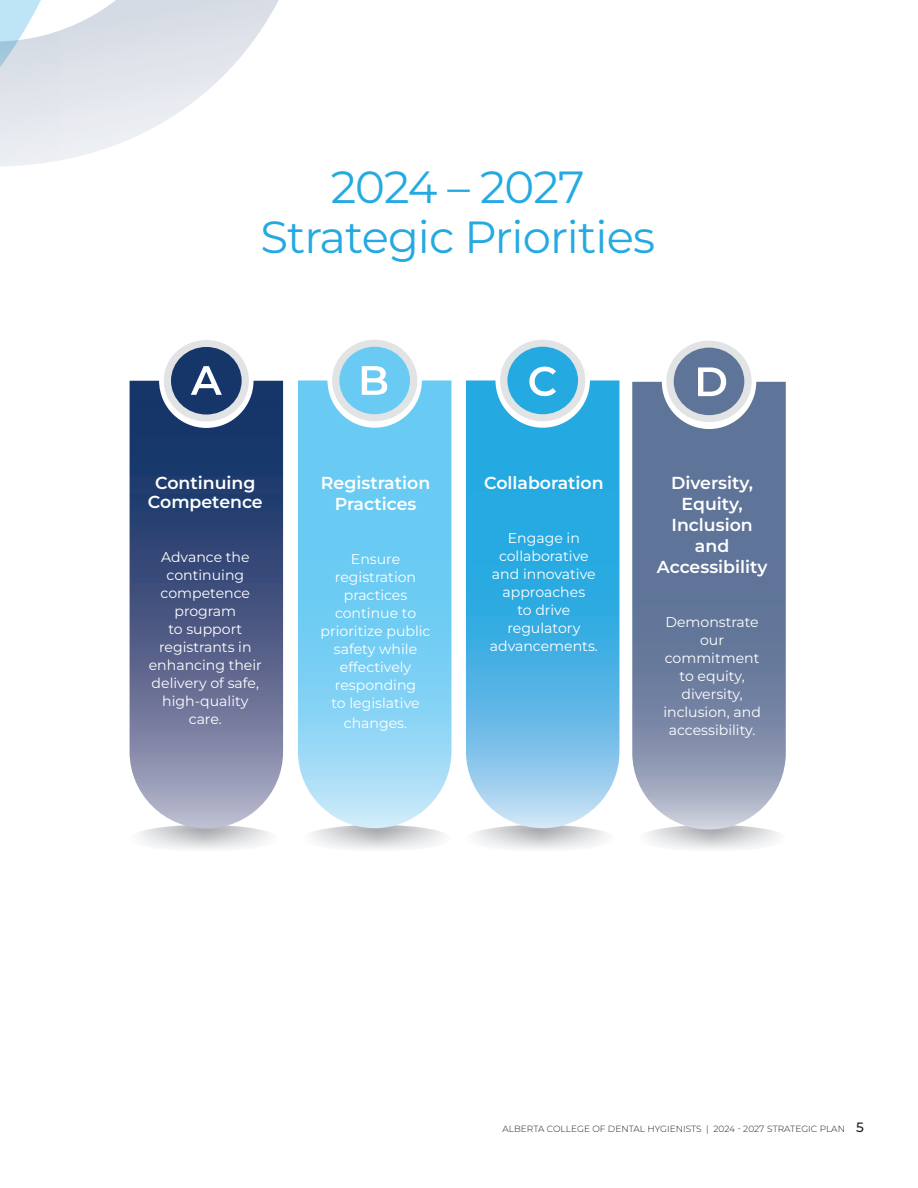
<style>
.page{position:relative;width:918px;height:1188px;background:#fff}
.page>*{position:absolute;margin:0;border:0;box-sizing:border-box;transform-origin:0 0}
.t1{font:45px "Montserrat";letter-spacing:-.02em;color:#24aae1}
.t2{font:600 17.4px/20.9px "Montserrat";color:#fff;text-align:center}
.t3{font:14.1px/18px "Montserrat";color:#fff;text-align:center}
.t4{font:300 9px "Montserrat";color:#231f20}
.s1{font-weight:500;font-size:13.5px}
</style>
<div class="page">
<svg style="left:130px;top:825px;width:148px;height:27px"></svg>
<svg style="left:303px;top:825px;width:148px;height:27px"></svg>
<svg style="left:466px;top:825px;width:149px;height:27px"></svg>
<svg style="left:638px;top:825px;width:148px;height:27px"></svg>
<svg style="left:632px;top:382px;width:154px;height:447px;background:#7586a5"></svg>
<svg style="left:298px;top:380px;width:153px;height:448px;background:#82d2f4"></svg>
<svg style="left:466px;top:380px;width:153px;height:448px;background:#50b6e5"></svg>
<div style="left:164px;top:340px;width:85px;height:81px;background:#e2e3e5;border-radius:50%"></div>
<div style="left:171px;top:347px;width:71px;height:68px;background:#163569;border-radius:50%"></div>
<svg style="left:197px;top:366px;width:19px;height:15px"></svg>
<div style="left:332px;top:340px;width:85px;height:81px;background:#e2e3e5;border-radius:50%"></div>
<div style="left:339px;top:347px;width:71px;height:67px;background:#69cbf3;border-radius:50%"></div>
<div style="left:500px;top:340px;width:85px;height:81px;background:#e2e3e5;border-radius:50%"></div>
<div style="left:507px;top:347px;width:71px;height:67px;background:#24aae1;border-radius:50%"></div>
<div style="left:666px;top:341px;width:86px;height:81px;background:#e2e3e5;border-radius:50%"></div>
<div style="left:674px;top:348px;width:70px;height:67px;background:#5e7498;border-radius:50%"></div>
<svg style="left:362px;top:366px;width:25px;height:29px"></svg>
<svg style="left:529px;top:367px;width:27px;height:29px"></svg>
<svg style="left:698px;top:367px;width:28px;height:29px"></svg>
<svg style="left:130px;top:381px;width:153px;height:447px;background:#58678e"></svg>
<svg style="left:60px;top:0;width:219px;height:160px"></svg>
<svg style="left:0;top:0;width:60px;height:166px;background:#dee7ee"></svg>
<p class="t1" style="left:331px;top:157px;width:255px">2024 – 2027</p>
<p class="t1" style="left:260px;top:207px;width:396px">Strategic Priorities</p>
<p class="t2" style="left:148px;top:473px;width:116px;line-height:18.9px">Continuing<br>Competence</p>
<p class="t3" style="left:149px;top:548px;width:115px">Advance the continuing competence program<br>to support registrants in enhancing their delivery of safe, high-quality care.</p>
<p class="t2" style="left:321px;top:472px;width:111px">Registration<br>Practices</p>
<p class="t3" style="left:335px;top:550px;width:83px">Ensure registration</p>
<p class="t3" style="left:321px;top:586px;width:111px">practices continue to prioritize public safety while effectively responding</p>
<p class="t3" style="left:332px;top:693px;width:90px;line-height:19.5px">to legislative changes.</p>
<p class="t2" style="left:484px;top:472px;width:121px">Collaboration</p>
<p class="t3" style="left:508px;top:529px;width:74px">Engage in</p>
<p class="t3" style="left:492px;top:547px;width:105px">collaborative and innovative approaches</p>
<p class="t3" style="left:517px;top:601px;width:54px">to drive</p>
<p class="t3" style="left:490px;top:619px;width:110px">regulatory advancements.</p>
<p class="t2" style="left:657px;top:472px;width:112px">Diversity,<br>Equity,<br>Inclusion and<br>Accessibility</p>
<p class="t3" style="left:665px;top:612px;width:95px">Demonstrate</p>
<p class="t3" style="left:665px;top:630px;width:96px">our commitment</p>
<p class="t3" style="left:663px;top:666px;width:99px">to equity, diversity, inclusion, and accessibility.</p>
<p class="t4" style="left:503px;top:1123px;width:363px">ALBERTA COLLEGE OF DENTAL HYGIENISTS | 2024 - 2027 STRATEGIC PLAN <span class="s1">5</span></p>
</div>
